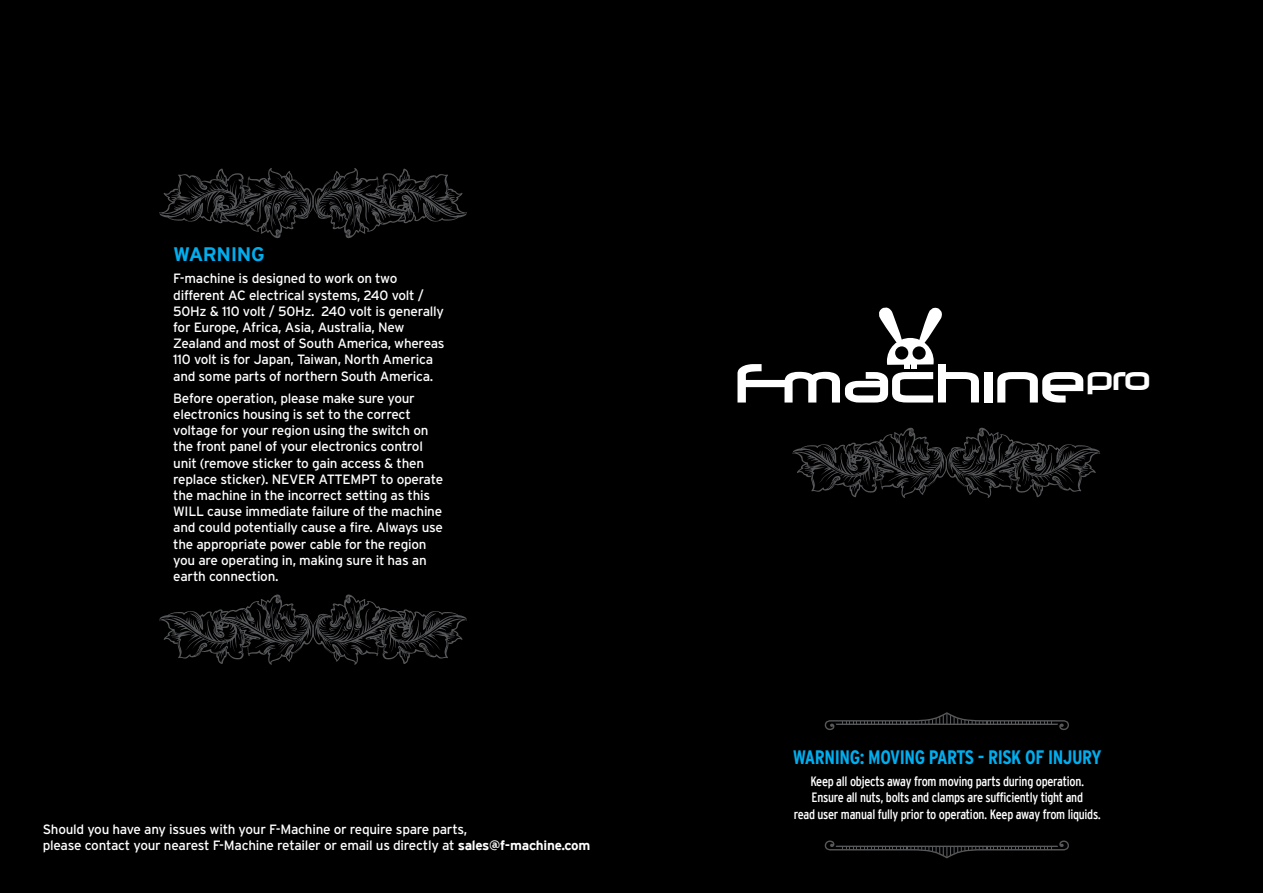
<style>
.page{position:relative;width:1263px;height:893px;background:#000001}
.page>*{position:absolute;margin:0;border:0;box-sizing:border-box;transform-origin:0 0}
.t1{font:30.15px "Neuropolitical";color:#fff}
.t2{font:700 condensed 19.5px "Interstate";letter-spacing:-.02em;color:#00aeef}
.t3{font:700 19.5px "Interstate";letter-spacing:-.02em;color:#00aeef}
.t4{font:13.5px/16.2px "Interstate";letter-spacing:-.02em;color:#fff}
.t5{font:condensed 13.5px/16.2px "Interstate";letter-spacing:-.02em;color:#fff;text-align:center}
.s1{font-weight:700}
</style>
<div class="page">
<div style="left:984px;top:372px;width:8px;height:30px;background:#fff"></div>
<svg style="left:997px;top:372px;width:86px;height:30px"></svg>
<svg style="left:737px;top:307px;width:242px;height:95px"></svg>
<div style="left:912px;top:346px;width:14px;height:14px;background:#000001;border-radius:50%"></div>
<div style="left:895px;top:346px;width:13px;height:14px;background:#000001;border-radius:50%"></div>
<svg style="left:792px;top:428px;width:308px;height:70px"></svg>
<svg style="left:159px;top:594px;width:308px;height:71px"></svg>
<svg style="left:159px;top:168px;width:308px;height:70px"></svg>
<svg style="left:825px;top:840px;width:244px;height:18px"></svg>
<svg style="left:825px;top:712px;width:244px;height:18px"></svg>
<h2 class="t3" style="left:173px;top:243px;width:93px">WARNING</h2>
<p class="t4" style="left:173px;top:270px;width:273px">F-machine is designed to work on two different AC electrical systems, 240 volt / 50Hz &amp; 110 volt / 50Hz. 240 volt is generally for Europe, Africa, Asia, Australia, New Zealand and most of South America, whereas 110 volt is for Japan, Taiwan, North America and some parts of northern South America.</p>
<p class="t4" style="left:173px;top:390px;width:271px">Before operation, please make sure your electronics housing is set to the correct voltage for your region using the switch on the front panel of your electronics control unit (remove sticker to gain access &amp; then replace sticker). NEVER ATTEMPT to operate the machine in the incorrect setting as this WILL cause immediate failure of the machine and could potentially cause a fire. Always use the appropriate power cable for the region you are operating in, making sure it has an earth connection.</p>
<p class="t4" style="left:43px;top:821px;width:549px">Should you have any issues with your F-Machine or require spare parts,<br>please contact your nearest F-Machine retailer or email us directly at <span class="s1">sales@f-machine.com</span></p>
<h1 class="t1" style="left:1086px;top:360px;width:66px">pro</h1>
<h2 class="t2" style="left:793px;top:746px;width:310px">WARNING: MOVING PARTS - RISK OF INJURY</h2>
<p class="t5" style="left:794px;top:773px;width:309px">Keep all objects away from moving parts during operation.<br>Ensure all nuts, bolts and clamps are sufficiently tight and<br>read user manual fully prior to operation. Keep away from liquids.</p>
</div>
